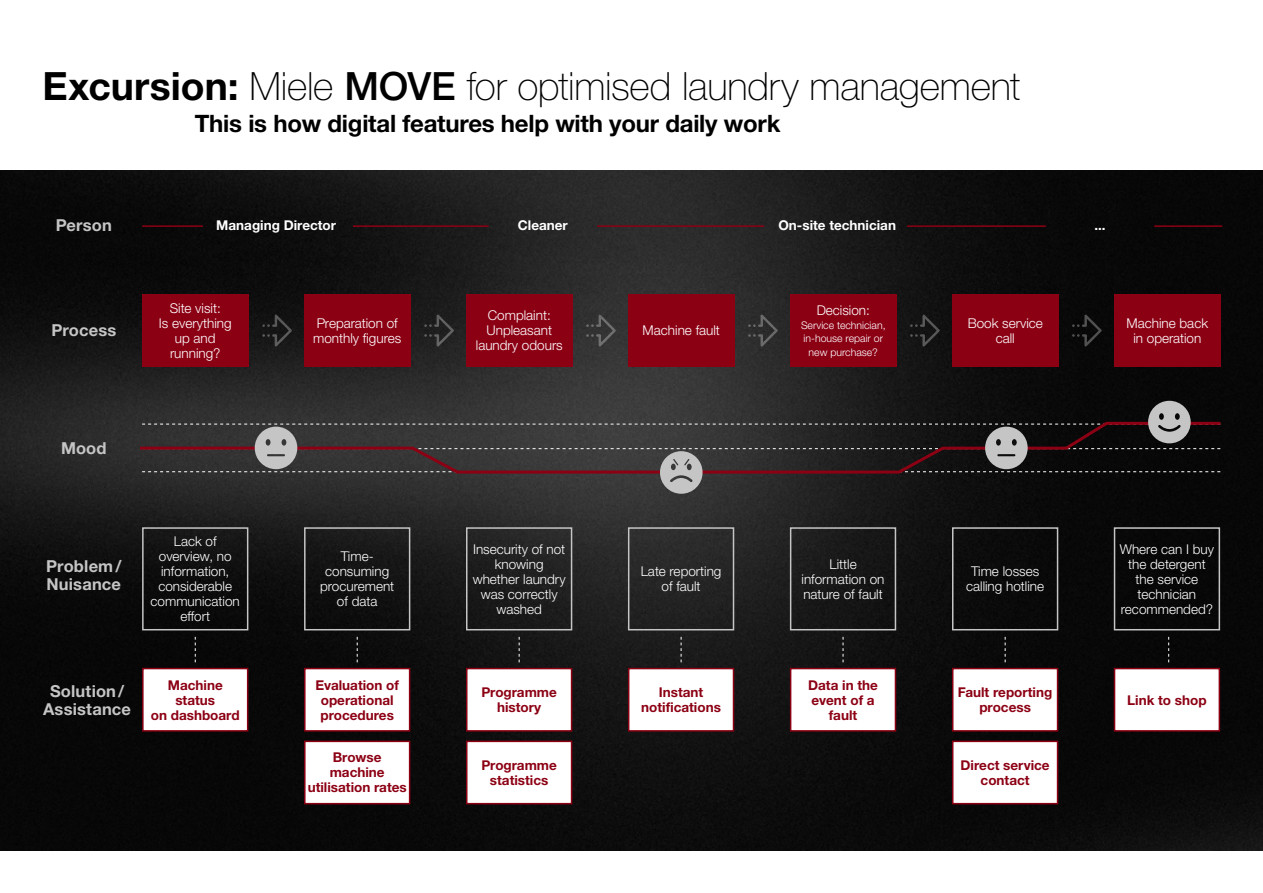
<style>
.page{position:relative;width:1263px;height:893px;background:#fff}
.page>*{position:absolute;margin:0;border:0;box-sizing:border-box;transform-origin:0 0}
.t1{font:100 39px "Helvetica Neue LTW1 G";letter-spacing:-.01em;color:#000}
.t2{font:700 24px "Helvetica Neue LTW1 G";letter-spacing:-.01em;color:#000}
.t3{font:700 16.5px/18px "Helvetica Neue LTW1 G";letter-spacing:.01em;color:#c5c5c5}
.t4{font:300 13.5px/15px "Helvetica Neue LTW1 G";color:#fff;text-align:center}
.t5{font:700 13.5px/15px "Helvetica Neue LTW1 G";color:#8c0014;text-align:center}
.t6{font:700 13.5px "Helvetica Neue LTW1 G";color:#fff}
.t7{font:300 10.5px/13.5px "Helvetica Neue LTW1 G";color:#fff;text-align:center}
.s1{font-weight:700}
.s2{font-weight:500}
</style>
<div class="page">
<img style="left:0;top:170px;width:1263px;height:680px">
<div style="left:142px;top:527px;width:106px;height:103px;border:2px solid #c5c5c5"></div>
<div style="left:304px;top:527px;width:106px;height:103px;border:2px solid #c5c5c5"></div>
<div style="left:466px;top:527px;width:106px;height:103px;border:2px solid #c5c5c5"></div>
<div style="left:628px;top:527px;width:106px;height:103px;border:2px solid #c5c5c5"></div>
<div style="left:790px;top:527px;width:106px;height:103px;border:2px solid #c5c5c5"></div>
<div style="left:952px;top:527px;width:106px;height:103px;border:2px solid #c5c5c5"></div>
<div style="left:1114px;top:527px;width:106px;height:103px;border:2px solid #c5c5c5"></div>
<hr style="left:142px;top:225px;width:61px;height:2px;background:#8c0014">
<hr style="left:1154px;top:225px;width:68px;height:2px;background:#8c0014">
<hr style="left:353px;top:225px;width:136px;height:2px;background:#8c0014">
<hr style="left:597px;top:225px;width:167px;height:2px;background:#8c0014">
<hr style="left:907px;top:225px;width:139px;height:2px;background:#8c0014">
<div style="left:142px;top:294px;width:106px;height:73px;background:#8c0014"></div>
<div style="left:304px;top:294px;width:106px;height:73px;background:#8c0014"></div>
<div style="left:466px;top:294px;width:106px;height:73px;background:#8c0014"></div>
<div style="left:628px;top:294px;width:106px;height:73px;background:#8c0014"></div>
<div style="left:790px;top:294px;width:106px;height:73px;background:#8c0014"></div>
<div style="left:952px;top:294px;width:106px;height:73px;background:#8c0014"></div>
<div style="left:1114px;top:294px;width:106px;height:73px;background:#8c0014"></div>
<svg style="left:262px;top:315px;width:30px;height:32px"></svg>
<svg style="left:424px;top:315px;width:30px;height:32px"></svg>
<svg style="left:586px;top:315px;width:30px;height:32px"></svg>
<svg style="left:748px;top:315px;width:30px;height:32px"></svg>
<svg style="left:910px;top:315px;width:30px;height:32px"></svg>
<svg style="left:1072px;top:315px;width:30px;height:32px"></svg>
<svg style="left:142px;top:401px;width:1078px;height:93px;background:#343031"></svg>
<svg style="left:195px;top:637px;width:1px;height:25px"></svg>
<svg style="left:357px;top:637px;width:1px;height:25px"></svg>
<svg style="left:519px;top:637px;width:1px;height:25px"></svg>
<svg style="left:681px;top:637px;width:1px;height:25px"></svg>
<svg style="left:843px;top:637px;width:1px;height:25px"></svg>
<svg style="left:1005px;top:637px;width:1px;height:25px"></svg>
<svg style="left:1168px;top:637px;width:1px;height:25px"></svg>
<div style="left:629px;top:669px;width:104px;height:62px;background:#fff"></div>
<div style="left:628px;top:668px;width:106px;height:64px;border:2px solid #8c0014"></div>
<div style="left:953px;top:669px;width:104px;height:62px;background:#fff"></div>
<div style="left:952px;top:668px;width:106px;height:64px;border:2px solid #8c0014"></div>
<div style="left:1114px;top:669px;width:105px;height:62px;background:#fff"></div>
<div style="left:1114px;top:668px;width:106px;height:64px;border:2px solid #8c0014"></div>
<div style="left:305px;top:669px;width:105px;height:62px;background:#fff"></div>
<div style="left:304px;top:668px;width:106px;height:64px;border:2px solid #8c0014"></div>
<div style="left:305px;top:741px;width:105px;height:63px;background:#fff"></div>
<div style="left:304px;top:741px;width:106px;height:63px;border:2px solid #8c0014"></div>
<div style="left:467px;top:669px;width:104px;height:62px;background:#fff"></div>
<div style="left:466px;top:668px;width:106px;height:64px;border:2px solid #8c0014"></div>
<div style="left:467px;top:741px;width:104px;height:63px;background:#fff"></div>
<div style="left:466px;top:741px;width:106px;height:63px;border:2px solid #8c0014"></div>
<div style="left:791px;top:669px;width:104px;height:62px;background:#fff"></div>
<div style="left:790px;top:668px;width:106px;height:64px;border:2px solid #8c0014"></div>
<div style="left:143px;top:669px;width:105px;height:62px;background:#fff"></div>
<div style="left:142px;top:668px;width:106px;height:64px;border:2px solid #8c0014"></div>
<div style="left:953px;top:741px;width:104px;height:63px;background:#fff"></div>
<div style="left:952px;top:741px;width:106px;height:63px;border:2px solid #8c0014"></div>
<h1 class="t1" style="left:43px;top:63px;width:979px"><span class="s1">Excursion:</span> Miele <span class="s2">MOVE</span> for optimised laundry management</h1>
<h2 class="t2" style="left:195px;top:108px;width:587px">This is how digital features help with your daily work</h2>
<p class="t3" style="left:56px;top:216px;width:58px">Person</p>
<p class="t6" style="left:216px;top:217px;width:121px">Managing Director</p>
<p class="t6" style="left:518px;top:217px;width:51px">Cleaner</p>
<p class="t6" style="left:778px;top:217px;width:119px">On-site technician</p>
<p class="t6" style="left:1094px;top:217px;width:13px">...</p>
<p class="t3" style="left:51px;top:321px;width:66px">Process</p>
<p class="t3" style="left:61px;top:439px;width:47px">Mood</p>
<p class="t4" style="left:159px;top:301px;width:74px">Site visit:<br>Is everything up and running?</p>
<p class="t3" style="left:46px;top:557px;width:77px">Problem/<br>Nuisance</p>
<p class="t4" style="left:151px;top:534px;width:91px">Lack of overview, no information, considerable communication effort</p>
<p class="t4" style="left:313px;top:316px;width:90px;text-align:left">Preparation of monthly figures</p>
<p class="t4" style="left:476px;top:308px;width:88px">Complaint:<br>Unpleasant laundry odours</p>
<p class="t4" style="left:320px;top:549px;width:76px">Time&shy;consuming procurement of data</p>
<p class="t4" style="left:473px;top:541px;width:94px">Insecurity of not knowing whether laundry was correctly washed</p>
<p class="t4" style="left:643px;top:323px;width:79px">Machine fault</p>
<p class="t4" style="left:817px;top:303px;width:55px">Decision:</p>
<p class="t7" style="left:801px;top:318px;width:86px">Service technician, in-house repair or new purchase?</p>
<p class="t4" style="left:968px;top:316px;width:77px">Book service call</p>
<p class="t4" style="left:1126px;top:316px;width:83px">Machine back in operation</p>
<p class="t4" style="left:641px;top:564px;width:82px">Late reporting of fault</p>
<p class="t4" style="left:801px;top:556px;width:85px">Little information on nature of fault</p>
<p class="t4" style="left:966px;top:564px;width:80px">Time losses calling hotline</p>
<p class="t4" style="left:1120px;top:541px;width:96px">Where can I buy the detergent the service technician recommended?</p>
<p class="t5" style="left:151px;top:677px;width:90px">Machine status<br>on dashboard</p>
<p class="t5" style="left:315px;top:677px;width:85px">Evaluation of operational procedures</p>
<p class="t5" style="left:308px;top:750px;width:100px">Browse machine utilisation rates</p>
<p class="t5" style="left:808px;top:677px;width:71px">Data in the event of a fault</p>
<p class="t3" style="left:43px;top:682px;width:89px;text-align:center">Solution/<br>Assistance</p>
<p class="t5" style="left:641px;top:685px;width:81px">Instant notifications</p>
<p class="t5" style="left:958px;top:685px;width:96px">Fault reporting process</p>
<p class="t5" style="left:1127px;top:692px;width:81px">Link to shop</p>
<p class="t5" style="left:481px;top:685px;width:77px">Programme history</p>
<p class="t5" style="left:481px;top:757px;width:77px">Programme statistics</p>
<p class="t5" style="left:961px;top:757px;width:91px">Direct service contact</p>
</div>
